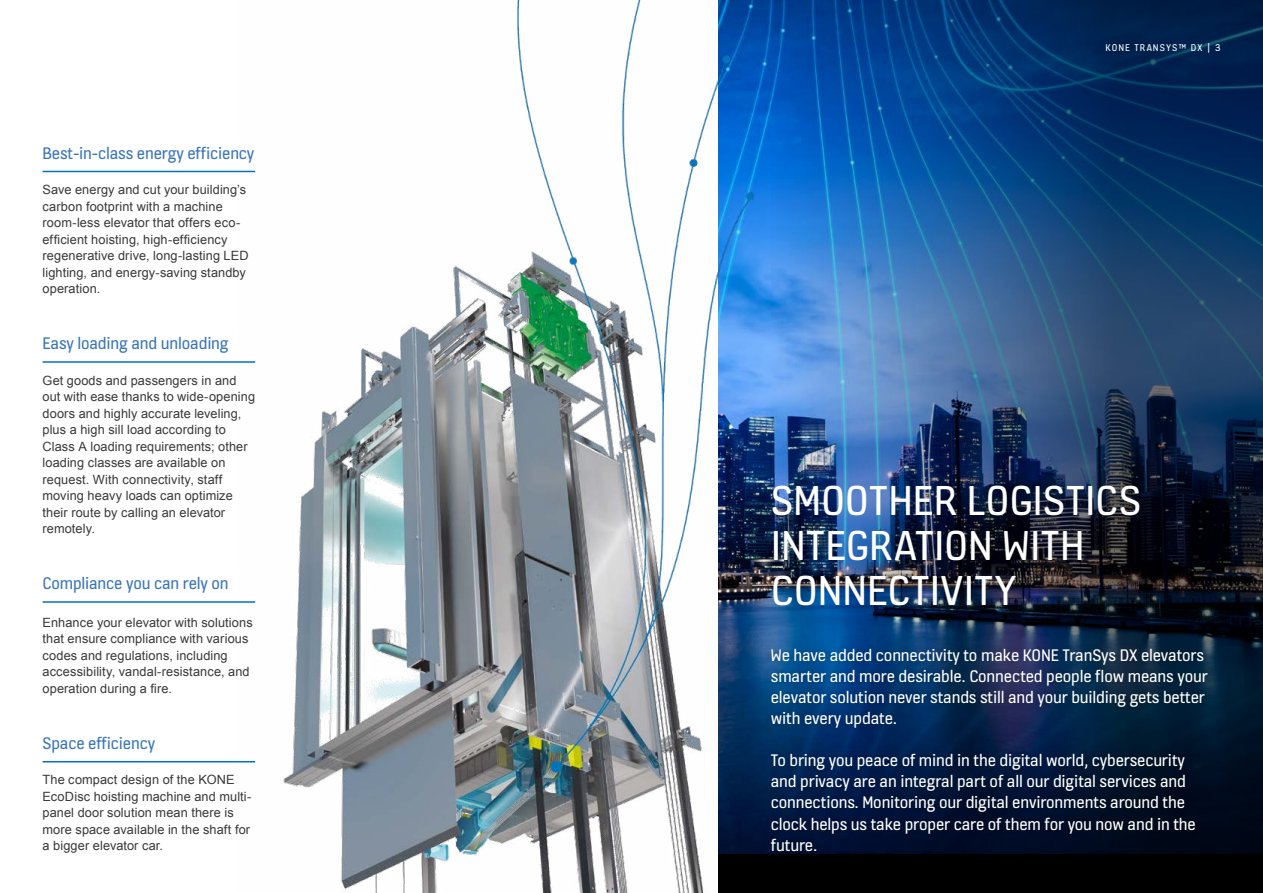
<style>
.page{position:relative;width:1263px;height:893px;background:#fff}
.page>*{position:absolute;margin:0;border:0;box-sizing:border-box;transform-origin:0 0}
.t1{font:45px/45px "KONE Information v 13";color:#fff}
.t2{font:18px/21px "KONE Information v 13";letter-spacing:-.01em;color:#fff}
.t3{font:18px "KONE Information v 13";letter-spacing:-.01em;color:#3b76ba}
.t4{font:12.75px/16.5px "Arial";letter-spacing:.01em;color:#393939}
.t5{font:10.5px "KONE Information v 13";letter-spacing:.1em;color:#fff}
</style>
<div class="page">
<img style="left:239px;top:0;width:532px;height:893px">
<img style="left:771px;top:0;width:492px;height:893px">
<div style="left:763px;top:641px;width:453px;height:218px;background:#000;opacity:.33"></div>
<hr style="left:43px;top:171px;width:212px;height:1px;background:#0075be">
<hr style="left:43px;top:361px;width:212px;height:2px;background:#0075be">
<hr style="left:43px;top:601px;width:212px;height:2px;background:#0075be">
<hr style="left:43px;top:761px;width:212px;height:1px;background:#0075be">
<h2 class="t3" style="left:43px;top:141px;width:213px">Best-in-class energy efficiency</h2>
<p class="t4" style="left:43px;top:182px;width:208px">Save energy and cut your building’s carbon footprint with a machine room-less elevator that offers eco&shy;efficient hoisting, high-efficiency regenerative drive, long-lasting LED lighting, and energy-saving standby operation.</p>
<h2 class="t3" style="left:43px;top:332px;width:188px">Easy loading and unloading</h2>
<p class="t4" style="left:43px;top:372px;width:214px">Get goods and passengers in and out with ease thanks to wide-opening doors and highly accurate leveling, plus a high sill load according to<br>Class A loading requirements; other loading classes are available on request. With connectivity, staff moving heavy loads can optimize their route by calling an elevator remotely.</p>
<h2 class="t3" style="left:43px;top:572px;width:188px">Compliance you can rely on</h2>
<p class="t4" style="left:43px;top:614px;width:212px">Enhance your elevator with solutions that ensure compliance with various codes and regulations, including accessibility, vandal-resistance, and operation during a fire.</p>
<h2 class="t3" style="left:43px;top:731px;width:114px">Space efficiency</h2>
<p class="t4" style="left:43px;top:772px;width:210px">The compact design of the KONE<br>EcoDisc hoisting machine and multi&shy;panel door solution mean there is more space available in the shaft for a bigger elevator car.</p>
<p class="t5" style="left:1105px;top:40px;width:116px">KONE TRANSYS™ DX | 3</p>
<h1 class="t1" style="left:771px;top:476px;width:372px">SMOOTHER LOGISTICS<br>INTEGRATION WITH<br>CONNECTIVITY</h1>
<h2 class="t2" style="left:771px;top:644px;width:438px">We have added connectivity to make KONE TranSys DX elevators smarter and more desirable. Connected people flow means your elevator solution never stands still and your building gets better with every update.</h2>
<p class="t2" style="left:771px;top:749px;width:426px">To bring you peace of mind in the digital world, cybersecurity and privacy are an integral part of all our digital services and connections. Monitoring our digital environments around the clock helps us take proper care of them for you now and in the future.</p>
</div>
